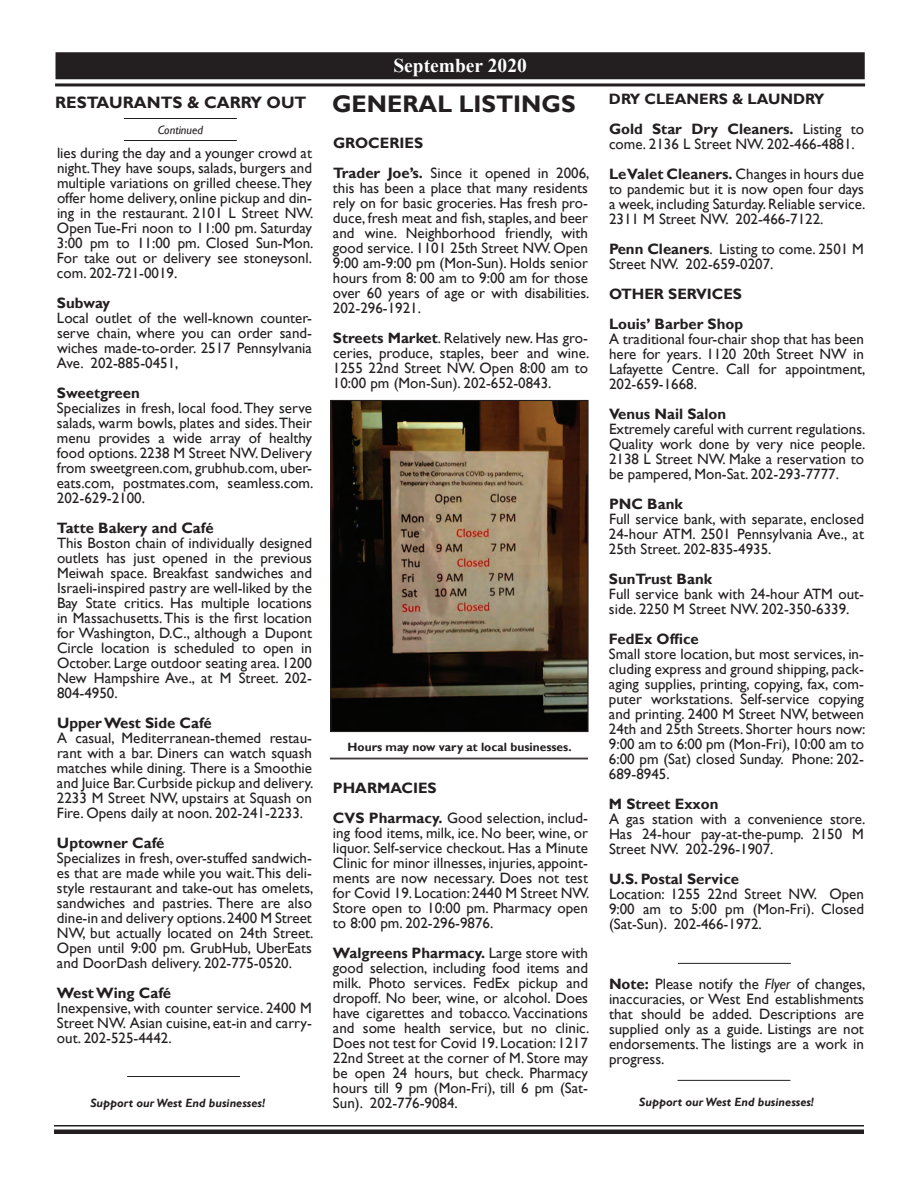
<style>
.page{position:relative;width:918px;height:1188px;background:#fff}
.page>*{position:absolute;margin:0;border:0;box-sizing:border-box;transform-origin:0 0}
.t1{font:700 19.5px "Times New Roman";color:#fff}
.t2{font:700 16.5px "Gill Sans";color:#231f20}
.t3{font:15px/15px "Gill Sans";color:#231f20;text-align:justify}
.t4{font:700 15px/30px "Gill Sans";color:#231f20}
.t5{font:italic 700 12px "Gill Sans";color:#231f20}
.t6{font:700 12px "Gill Sans";color:#231f20}
.t7{font:italic 12px "Gill Sans";color:#231f20}
.s1{font-size:24px}
.s2{font-weight:400}
.s3{font-weight:700}
.s4{font-style:italic}
</style>
<div class="page">
<div style="left:56px;top:52px;width:809px;height:27px;background:#231f20"></div>
<hr style="left:55px;top:83px;width:810px;height:3px;background:#231f20">
<hr style="left:54px;top:1125px;width:810px;height:2px;background:#231f20">
<hr style="left:54px;top:1130px;width:810px;height:4px;background:#231f20">
<hr style="left:124px;top:118px;width:113px;height:1px;background:#231f20">
<hr style="left:124px;top:140px;width:113px;height:1px;background:#231f20">
<img style="left:332px;top:402px;width:255px;height:328px">
<div style="left:330px;top:400px;width:259px;height:332px;border:1px solid #231f20"></div>
<hr style="left:330px;top:758px;width:258px;height:1px;background:#231f20">
<hr style="left:330px;top:759px;width:258px;height:1px;background:#231f20">
<hr style="left:678px;top:1080px;width:112px;height:1px;background:#231f20">
<hr style="left:127px;top:1076px;width:113px;height:1px;background:#231f20">
<hr style="left:678px;top:963px;width:113px;height:1px;background:#231f20">
<h1 class="t1" style="left:393px;top:52px;width:135px">September 2020</h1>
<p class="t2" style="left:55px;top:92px;width:522px">RESTAURANTS &amp; CARRY OUT <span class="s1">GENERAL LISTINGS</span></p>
<p class="t7" style="left:158px;top:123px;width:47px">Continued</p>
<p class="t3" style="left:57px;top:145px;width:258px">lies during the day and a younger crowd at night. They have soups, salads, burgers and multiple variations on grilled cheese. They offer home delivery, online pickup and din&shy;ing in the restaurant. 2101 L Street NW.<br>Open Tue-Fri noon to 11:00 pm. Saturday 3:00 pm to 11:00 pm. Closed Sun-Mon.<br>For take out or delivery see stoneysonl. com. 202-721-0019.</p>
<p class="t4" style="left:57px;top:288px;width:55px">Subway</p>
<p class="t3" style="left:57px;top:310px;width:257px">Local outlet of the well-known counter&shy;serve chain, where you can order sand&shy;wiches made-to-order. 2517 Pennsylvania Ave. 202-885-0451,</p>
<p class="t4" style="left:57px;top:378px;width:84px">Sweetgreen</p>
<p class="t3" style="left:57px;top:400px;width:258px">Specializes in fresh, local food. They serve salads, warm bowls, plates and sides. Their menu provides a wide array of healthy food options. 2238 M Street NW. Delivery from sweetgreen.com, grubhub.com, uber&shy;eats.com, postmates.com, seamless.com.<br>202-629-2100.</p>
<p class="t4" style="left:57px;top:513px;width:158px">Tatte Bakery and Café</p>
<p class="t3" style="left:57px;top:535px;width:257px">This Boston chain of individually designed outlets has just opened in the previous Meiwah space. Breakfast sandwiches and Israeli-inspired pastry are well-liked by the Bay State critics. Has multiple locations in Massachusetts. This is the first location for Washington, D.C., although a Dupont Circle location is scheduled to open in October. Large outdoor seating area. 1200<br>New Hampshire Ave., at M Street. 202- 804-4950.</p>
<p class="t4" style="left:57px;top:708px;width:156px">Upper West Side Café</p>
<p class="t3" style="left:57px;top:730px;width:258px">A casual, Mediterranean-themed restau&shy;rant with a bar. Diners can watch squash matches while dining. There is a Smoothie and Juice Bar. Curbside pickup and delivery.<br>2233 M Street NW, upstairs at Squash on Fire. Opens daily at noon. 202-241-2233.</p>
<p class="t4" style="left:57px;top:828px;width:109px">Uptowner Café</p>
<p class="t3" style="left:57px;top:850px;width:258px">Specializes in fresh, over-stuffed sandwich&shy;es that are made while you wait. This deli&shy;style restaurant and take-out has omelets, sandwiches and pastries. There are also dine-in and delivery options. 2400 M Street NW, but actually located on 24th Street.<br>Open until 9:00 pm. GrubHub, UberEats and DoorDash delivery. 202-775-0520.</p>
<p class="t4" style="left:57px;top:978px;width:116px">West Wing Café</p>
<p class="t3" style="left:57px;top:1000px;width:256px">Inexpensive, with counter service. 2400 M Street NW. Asian cuisine, eat-in and carry&shy;out. 202-525-4442.</p>
<p class="t5" style="left:90px;top:1096px;width:176px">Support our West End businesses!</p>
<p class="t4" style="left:333px;top:128px;width:258px">GROCERIES<br>Trader Joe’s. <span class="s2">Since it opened in 2006,</span></p>
<p class="t3" style="left:333px;top:180px;width:258px">this has been a place that many residents rely on for basic groceries. Has fresh pro&shy;duce, fresh meat and fish, staples, and beer and wine. Neighborhood friendly, with good service. 1101 25th Street NW. Open 9:00 am-9:00 pm (Mon-Sun). Holds senior hours from 8: 00 am to 9:00 am for those over 60 years of age or with disabilities.<br>202-296-1921.</p>
<p class="t3" style="left:333px;top:330px;width:258px"><span class="s3">Streets Market</span>. Relatively new. Has gro&shy;ceries, produce, staples, beer and wine.<br>1255 22nd Street NW. Open 8:00 am to 10:00 pm (Mon-Sun). 202-652-0843.</p>
<p class="t6" style="left:348px;top:740px;width:226px">Hours may now vary at local businesses.</p>
<p class="t4" style="left:333px;top:773px;width:256px">PHARMACIES<br>CVS Pharmacy. <span class="s2">Good selection, includ-</span></p>
<p class="t3" style="left:333px;top:825px;width:258px">ing food items, milk, ice. No beer, wine, or liquor. Self-service checkout. Has a Minute Clinic for minor illnesses, injuries, appoint&shy;ments are now necessary. Does not test for Covid 19. Location: 2440 M Street NW.<br>Store open to 10:00 pm. Pharmacy open to 8:00 pm. 202-296-9876.</p>
<p class="t3" style="left:333px;top:945px;width:258px"><span class="s3">Walgreens Pharmacy.</span> Large store with good selection, including food items and milk. Photo services. FedEx pickup and dropoff. No beer, wine, or alcohol. Does have cigarettes and tobacco. Vaccinations and some health service, but no clinic.<br>Does not test for Covid 19. Location: 1217<br>22nd Street at the corner of M. Store may be open 24 hours, but check. Pharmacy hours till 9 pm (Mon-Fri), till 6 pm (Sat-Sun). 202-776-9084.</p>
<p class="t4" style="left:609px;top:84px;width:257px">DRY CLEANERS &amp; LAUNDRY<br>Gold Star Dry Cleaners. <span class="s2">Listing to</span></p>
<p class="t3" style="left:609px;top:129px;width:257px;line-height:30px">come. 2136 L Street NW. 202-466-4881.<br><span class="s3">Le Valet Cleaners.</span> Changes in hours due</p>
<p class="t3" style="left:609px;top:182px;width:258px">to pandemic but it is now open four days a week, including Saturday. Reliable service.<br>2311 M Street NW. 202-466-7122.</p>
<p class="t3" style="left:609px;top:242px;width:256px"><span class="s3">Penn Cleaners</span>. Listing to come. 2501 M<br>Street NW. 202-659-0207.</p>
<p class="t4" style="left:609px;top:279px;width:136px">OTHER SERVICES<br>Louis’ Barber Shop</p>
<p class="t3" style="left:609px;top:332px;width:258px">A traditional four-chair shop that has been here for years. 1120 20th Street NW in Lafayette Centre. Call for appointment, 202-659-1668.</p>
<p class="t4" style="left:609px;top:399px;width:119px">Venus Nail Salon</p>
<p class="t3" style="left:609px;top:422px;width:258px">Extremely careful with current regulations.<br>Quality work done by very nice people.<br>2138 L Street NW. Make a reservation to be pampered, Mon-Sat. 202-293-7777.</p>
<p class="t4" style="left:609px;top:489px;width:75px">PNC Bank</p>
<p class="t3" style="left:609px;top:512px;width:257px">Full service bank, with separate, enclosed 24-hour ATM. 2501 Pennsylvania Ave., at 25th Street. 202-835-4935.</p>
<p class="t4" style="left:609px;top:564px;width:105px">SunTrust Bank</p>
<p class="t3" style="left:609px;top:587px;width:256px">Full service bank with 24-hour ATM out&shy;side. 2250 M Street NW. 202-350-6339.</p>
<p class="t4" style="left:609px;top:624px;width:91px">FedEx Office</p>
<p class="t3" style="left:609px;top:647px;width:258px">Small store location, but most services, in&shy;cluding express and ground shipping, pack&shy;aging supplies, printing, copying, fax, com&shy;puter workstations. Self-service copying and printing. 2400 M Street NW, between 24th and 25th Streets. Shorter hours now:<br>9:00 am to 6:00 pm (Mon-Fri), 10:00 am to 6:00 pm (Sat) closed Sunday. Phone: 202- 689-8945.</p>
<p class="t4" style="left:609px;top:789px;width:111px">M Street Exxon</p>
<p class="t3" style="left:609px;top:812px;width:258px">A gas station with a convenience store.<br>Has 24-hour pay-at-the-pump. 2150 M Street NW. 202-296-1907.</p>
<p class="t4" style="left:609px;top:864px;width:132px">U.S. Postal Service</p>
<p class="t3" style="left:609px;top:887px;width:257px">Location: 1255 22nd Street NW. Open 9:00 am to 5:00 pm (Mon-Fri). Closed (Sat-Sun). 202-466-1972.</p>
<p class="t3" style="left:609px;top:977px;width:258px"><span class="s3">Note:</span> Please notify the <span class="s4">Flyer</span> of changes, inaccuracies, or West End establishments that should be added. Descriptions are supplied only as a guide. Listings are not endorsements. The listings are a work in progress.</p>
<p class="t5" style="left:639px;top:1095px;width:176px">Support our West End businesses!</p>
</div>
